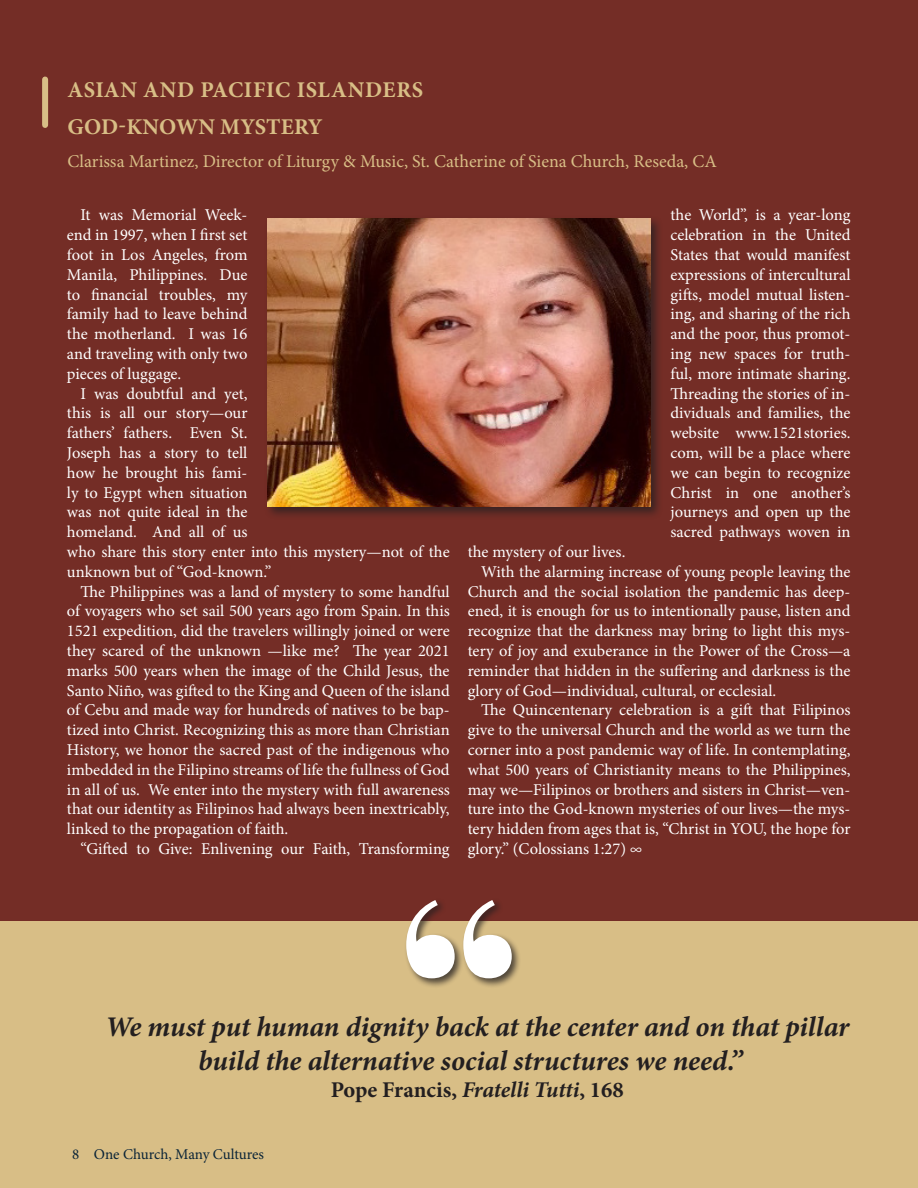
<style>
.page{position:relative;width:918px;height:1188px;background:#fff}
.page>*{position:absolute;margin:0;border:0;box-sizing:border-box;transform-origin:0 0}
.t1{font:italic 700 28.5px/34.2px "Minion Pro";letter-spacing:-.005em;color:#231f20;text-align:center}
.Header_Orange{font:700 22.5px "Minion Pro";letter-spacing:.015em;color:#d8be86}
.t2{font:700 22.5px "Minion Pro";color:#231f20}
.t3{font:18px "Minion Pro";color:#d8be86}
.t4{font:16.5px/19.8px "Minion Pro";letter-spacing:-.005em;color:#fff;text-align:justify}
.t5{font:15px "Minion Pro";letter-spacing:-.01em;color:#0a2437}
.s1{font-style:italic}
</style>
<div class="page">
<div style="left:0;top:912px;width:918px;height:276px;background:#d8be86"></div>
<div style="left:0;top:0;width:918px;height:920px;background:#742d26"></div>
<div style="left:264px;top:215px;width:399px;height:305px;background:#231f20;opacity:.75"></div>
<img style="left:268px;top:219px;width:382px;height:288px">
<div style="left:42px;top:80px;width:6px;height:45px;background:#d8be86"></div>
<div style="left:404px;top:898px;width:118px;height:90px;background:#231f20;opacity:.75"></div>
<svg style="left:406px;top:900px;width:106px;height:78px"></svg>
<p class="Header_Orange" style="left:68px;top:74px;width:357px">ASIAN AND PACIFIC ISLANDERS</p>
<p class="Header_Orange" style="left:68px;top:111px;width:257px">GOD-KNOWN MYSTERY</p>
<p class="t3" style="left:68px;top:149px;width:651px">Clarissa Martinez, Director of Liturgy &amp; Music, St. Catherine of Siena Church, Reseda, CA</p>
<p class="t4" style="left:67px;top:205px;width:182px;text-indent:14px">It was Memorial Week&shy;end in 1997, when I first set foot in Los Angeles, from Manila, Philippines. Due to financial troubles, my family had to leave behind the motherland. I was 16 and traveling with only two pieces of luggage.</p>
<p class="t4" style="left:67px;top:384px;width:384px;text-align:left;text-indent:14px">I was doubtful and yet,<br>this is all our story—our<br>fathers’ fathers. Even St.<br>Joseph has a story to tell<br>how he brought his fami-<br>ly to Egypt when situation<br>was not quite ideal in the<br>homeland. And all of us<br>who share this story enter into this mystery—not of the unknown but of “God-known.”</p>
<p class="t4" style="left:67px;top:582px;width:384px;text-indent:14px">The Philippines was a land of mystery to some handful of voyagers who set sail 500 years ago from Spain. In this 1521 expedition, did the travelers willingly joined or were they scared of the unknown —like me? The year 2021 marks 500 years when the image of the Child Jesus, the Santo Niño, was gifted to the King and Queen of the island of Cebu and made way for hundreds of natives to be bap&shy;tized into Christ. Recognizing this as more than Christian History, we honor the sacred past of the indigenous who imbedded in the Filipino streams of life the fullness of God in all of us. We enter into the mystery with full awareness that our identity as Filipinos had always been inextricably, linked to the propagation of faith.</p>
<p class="t4" style="left:80px;top:839px;width:371px">“Gifted to Give: Enlivening our Faith, Transforming</p>
<p class="t4" style="left:670px;top:205px;width:182px">the World”, is a year-long celebration in the United States that would manifest expressions of intercultural gifts, model mutual listen&shy;ing, and sharing of the rich and the poor, thus promot&shy;ing new spaces for truth&shy;ful, more intimate sharing.<br>Threading the stories of in&shy;dividuals and families, the website www.1521stories. com, will be a place where we can begin to recognize Christ in one another’s journeys and open up the sacred pathways woven in</p>
<p class="t4" style="left:468px;top:542px;width:159px">the mystery of our lives.</p>
<p class="t4" style="left:468px;top:562px;width:384px;text-indent:14px">With the alarming increase of young people leaving the Church and the social isolation the pandemic has deep&shy;ened, it is enough for us to intentionally pause, listen and recognize that the darkness may bring to light this mys&shy;tery of joy and exuberance in the Power of the Cross—a reminder that hidden in the suffering and darkness is the glory of God—individual, cultural, or ecclesial.</p>
<p class="t4" style="left:468px;top:700px;width:384px;text-indent:14px">The Quincentenary celebration is a gift that Filipinos give to the universal Church and the world as we turn the corner into a post pandemic way of life. In contemplating, what 500 years of Christianity means to the Philippines, may we—Filipinos or brothers and sisters in Christ—ven&shy;ture into the God-known mysteries of our lives—the mys&shy;tery hidden from ages that is, “Christ in YOU, the hope for glory.” (Colossians 1:27) ∞</p>
<p class="t1" style="left:105px;top:1010px;width:746px">We must put human dignity back at the center and on that pillar build the alternative social structures we need.”</p>
<p class="t2" style="left:331px;top:1074px;width:294px">Pope Francis, <span class="s1">Fratelli Tutti</span>, 168</p>
<p class="t5" style="left:72px;top:1144px;width:193px">8 One Church, Many Cultures</p>
</div>
